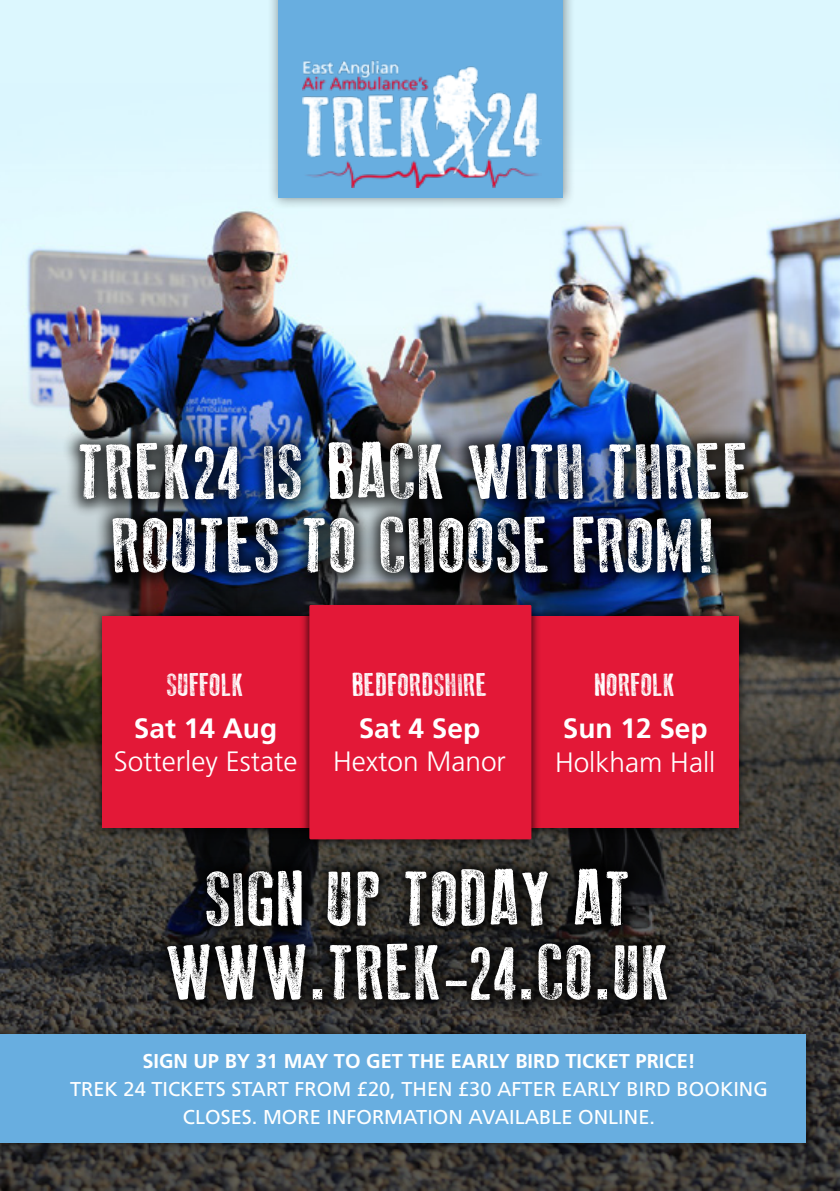
<style>
.page{position:relative;width:840px;height:1191px;background:#fff}
.page>*{position:absolute;margin:0;border:0;box-sizing:border-box;transform-origin:0 0}
.t1{font:78px/73.6px "Old Press";letter-spacing:.02em;color:#fff;text-align:center}
.t2{font:32px "Old Press";letter-spacing:.02em;color:#fff}
.t3{font:300 28px/33.6px "Frutiger LT Std";color:#fff;text-align:center}
.t4{font:20px/28px "Frutiger LT Std";color:#fff;text-align:center}
.s1{font-weight:700}
</style>
<div class="page">
<div style="left:0;top:0;width:839px;height:272px;background:#dcf7fe"></div>
<img style="left:0;top:160px;width:839px;height:123px">
<img style="left:0;top:283px;width:839px;height:908px">
<div style="left:61px;top:423px;width:705px;height:168px;background:#000;opacity:.75"></div>
<div style="left:152px;top:853px;width:529px;height:162px;background:#000;opacity:.75"></div>
<div style="left:510px;top:606px;width:238px;height:232px;background:#000;opacity:.75"></div>
<div style="left:541px;top:616px;width:197px;height:212px;background:#e31837"></div>
<div style="left:92px;top:606px;width:238px;height:232px;background:#000;opacity:.75"></div>
<div style="left:102px;top:616px;width:197px;height:212px;background:#e31837"></div>
<div style="left:299px;top:594px;width:242px;height:255px;background:#000;opacity:.75"></div>
<div style="left:309px;top:605px;width:222px;height:234px;background:#e31837"></div>
<div style="left:0;top:1021px;width:817px;height:134px;background:#000;opacity:.75"></div>
<div style="left:0;top:1034px;width:805px;height:108px;background:#68aee0"></div>
<div style="left:267px;top:0;width:307px;height:209px;background:#000;opacity:.45"></div>
<div style="left:278px;top:0;width:285px;height:197px;background:#68aee0"></div>
<img style="left:302px;top:60px;width:239px;height:127px">
<p class="t1" style="left:79px;top:435px;width:672px">TREK24 IS BACK WITH THREE<br>ROUTES TO CHOOSE FROM!</p>
<p class="t2" style="left:167px;top:666px;width:78px">SUFFOLK</p>
<p class="t3" style="left:114px;top:711px;width:185px"><span class="s1">Sat 14 Aug<br></span>Sotterley Estate</p>
<p class="t2" style="left:351px;top:666px;width:137px">BEDFORDSHIRE</p>
<p class="t3" style="left:333px;top:711px;width:174px"><span class="s1">Sat 4 Sep<br></span>Hexton Manor</p>
<p class="t2" style="left:594px;top:667px;width:82px">NORFOLK</p>
<p class="t3" style="left:554px;top:712px;width:162px;text-align:left"><span class="s1">Sun 12 Sep<br></span>Holkham Hall</p>
<p class="t1" style="left:167px;top:862px;width:505px">SIGN UP TODAY AT<br>WWW.TREK-24.CO.UK</p>
<p class="t4" style="left:70px;top:1047px;width:698px"><span class="s1">SIGN UP BY 31 MAY TO GET THE EARLY BIRD TICKET PRICE!<br></span>TREK 24 TICKETS START FROM £20, THEN £30 AFTER EARLY BIRD BOOKING<br>CLOSES. MORE INFORMATION AVAILABLE ONLINE.</p>
</div>
